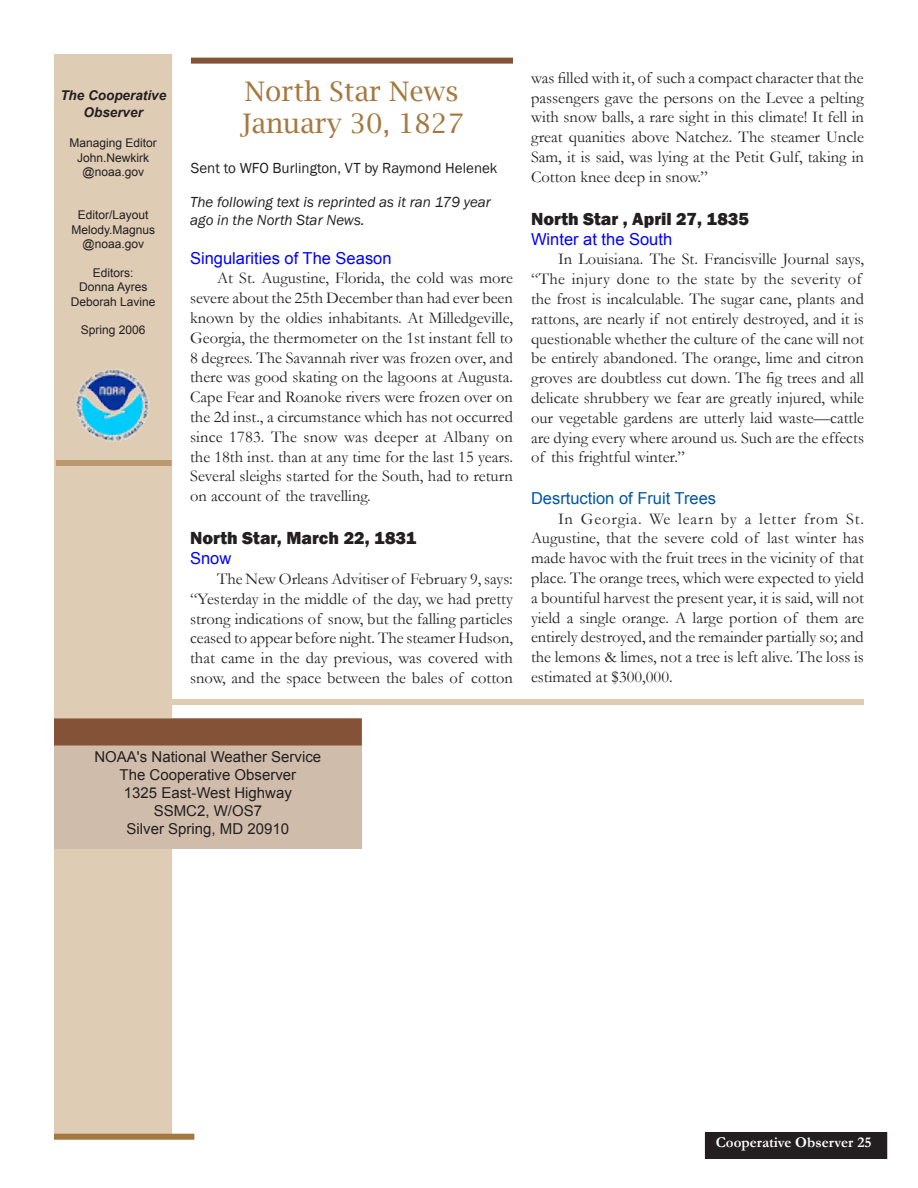
<style>
.page{position:relative;width:918px;height:1188px;background:#fff}
.page>*{position:absolute;margin:0;border:0;box-sizing:border-box;transform-origin:0 0}
.t1{font:27px/32.4px "Lucida Bright";color:#a5783f}
.t2{font:800 18px "Franklin Gothic";color:#231f20}
.t3{font:16.5px/19.8px "Garamond";color:#231f20;text-align:justify}
.t4{font:16.5px "Arial";color:#00f}
.t5{font:16.5px "Arial";color:#0155a2}
.t6{font:15px/18px "Arial";color:#231f20;text-align:center}
.t7{font:italic 15px/18px "Franklin Gothic";color:#231f20}
.t8{font:15px "Franklin Gothic";color:#231f20}
.t9{font:700 15px "Garamond";color:#fff}
.t10{font:italic 700 13.5px/16.2px "Arial";color:#231f20;text-align:center}
.t11{font:12px/14.4px "Arial";color:#231f20;text-align:center}
</style>
<div class="page">
<div style="left:706px;top:1133px;width:181px;height:25px;background:#231f20"></div>
<div style="left:705px;top:1132px;width:182px;height:27px;border:2px solid #231f20"></div>
<div style="left:54px;top:699px;width:810px;height:6px;background:#dfccb5"></div>
<div style="left:55px;top:55px;width:116px;height:1078px;background:#dfccb5"></div>
<div style="left:54px;top:54px;width:118px;height:1080px;border:2px solid #dfccb5"></div>
<div style="left:54px;top:718px;width:308px;height:131px;background:#d0bcab"></div>
<div style="left:54px;top:1134px;width:140px;height:6px;background:#a5783f"></div>
<div style="left:56px;top:460px;width:116px;height:6px;background:#bb986d"></div>
<div style="left:55px;top:719px;width:306px;height:26px;background:#835237"></div>
<div style="left:54px;top:718px;width:308px;height:28px;border:2px solid #835237"></div>
<img style="left:75px;top:368px;width:75px;height:73px">
<div style="left:191px;top:58px;width:322px;height:6px;background:#835237"></div>
<p class="t10" style="left:60px;top:88px;width:107px">The Cooperative<br>Observer</p>
<p class="t11" style="left:70px;top:136px;width:89px">Managing Editor<br>John.Newkirk @noaa.gov</p>
<p class="t11" style="left:71px;top:208px;width:85px">Editor/Layout<br>Melody.Magnus @noaa.gov</p>
<p class="t11" style="left:71px;top:266px;width:86px">Editors:<br>Donna Ayres<br>Deborah Lavine</p>
<p class="t11" style="left:81px;top:323px;width:66px">Spring 2006</p>
<h1 class="t1" style="left:240px;top:75px;width:225px">North Star News<br>January 30, 1827</h1>
<p class="t8" style="left:191px;top:159px;width:308px">Sent to WFO Burlington, VT by Raymond Helenek</p>
<p class="t7" style="left:190px;top:193px;width:302px">The following text is reprinted as it ran 179 year ago in the North Star News.</p>
<p class="t4" style="left:190px;top:247px;width:203px">Singularities of The Season</p>
<p class="t3" style="left:190px;top:268px;width:324px;text-indent:27px">At St. Augustine, Florida, the cold was more severe about the 25th December than had ever been known by the oldies inhabitants. At Milledgeville, Georgia, the thermometer on the 1st instant fell to 8 degrees. The Savannah river was frozen over, and there was good skating on the lagoons at Augusta.<br>Cape Fear and Roanoke rivers were frozen over on the 2d inst., a circumstance which has not occurred since 1783. The snow was deeper at Albany on the 18th inst. than at any time for the last 15 years.<br>Several sleighs started for the South, had to return on account of the travelling.</p>
<p class="t2" style="left:190px;top:527px;width:228px">North Star, March 22, 1831</p>
<p class="t4" style="left:190px;top:548px;width:43px">Snow</p>
<p class="t3" style="left:190px;top:568px;width:324px;text-indent:27px">The New Orleans Advitiser of February 9, says: “Yesterday in the middle of the day, we had pretty strong indications of snow, but the falling particles ceased to appear before night. The steamer Hudson, that came in the day previous, was covered with snow, and the space between the bales of cotton</p>
<p class="t3" style="left:531px;top:67px;width:335px">was filled with it, of such a compact character that the passengers gave the persons on the Levee a pelting with snow balls, a rare sight in this climate! It fell in great quanities above Natchez. The steamer Uncle Sam, it is said, was lying at the Petit Gulf, taking in Cotton knee deep in snow.”</p>
<p class="t2" style="left:531px;top:207px;width:220px">North Star , April 27, 1835</p>
<p class="t4" style="left:531px;top:228px;width:143px">Winter at the South</p>
<p class="t3" style="left:531px;top:249px;width:335px;text-align:left;text-indent:27px">In Louisiana. The St. Francisville Journal says, “The injury done to the state by the severity of the frost is incalculable. The sugar cane, plants and rattons, are nearly if not entirely destroyed, and it is questionable whether the culture of the cane will not be entirely abandoned. The orange, lime and citron groves are doubtless cut down. The fig trees and all delicate shrubbery we fear are greatly injured, while our vegetable gardens are utterly laid waste—cattle are dying every where around us. Such are the effects of this frightful winter.”</p>
<p class="t5" style="left:531px;top:487px;width:187px">Desrtuction of Fruit Trees</p>
<p class="t3" style="left:531px;top:508px;width:335px;text-indent:27px">In Georgia. We learn by a letter from St.<br>Augustine, that the severe cold of last winter has made havoc with the fruit trees in the vicinity of that place. The orange trees, which were expected to yield a bountiful harvest the present year, it is said, will not yield a single orange. A large portion of them are entirely destroyed, and the remainder partially so; and the lemons &amp; limes, not a tree is left alive. The loss is estimated at $300,000.</p>
<p class="t6" style="left:94px;top:748px;width:228px">NOAA's National Weather Service<br>The Cooperative Observer<br>1325 East-West Highway<br>SSMC2, W/OS7<br>Silver Spring, MD 20910</p>
<p class="t9" style="left:716px;top:1132px;width:157px">Cooperative Observer 25</p>
</div>
